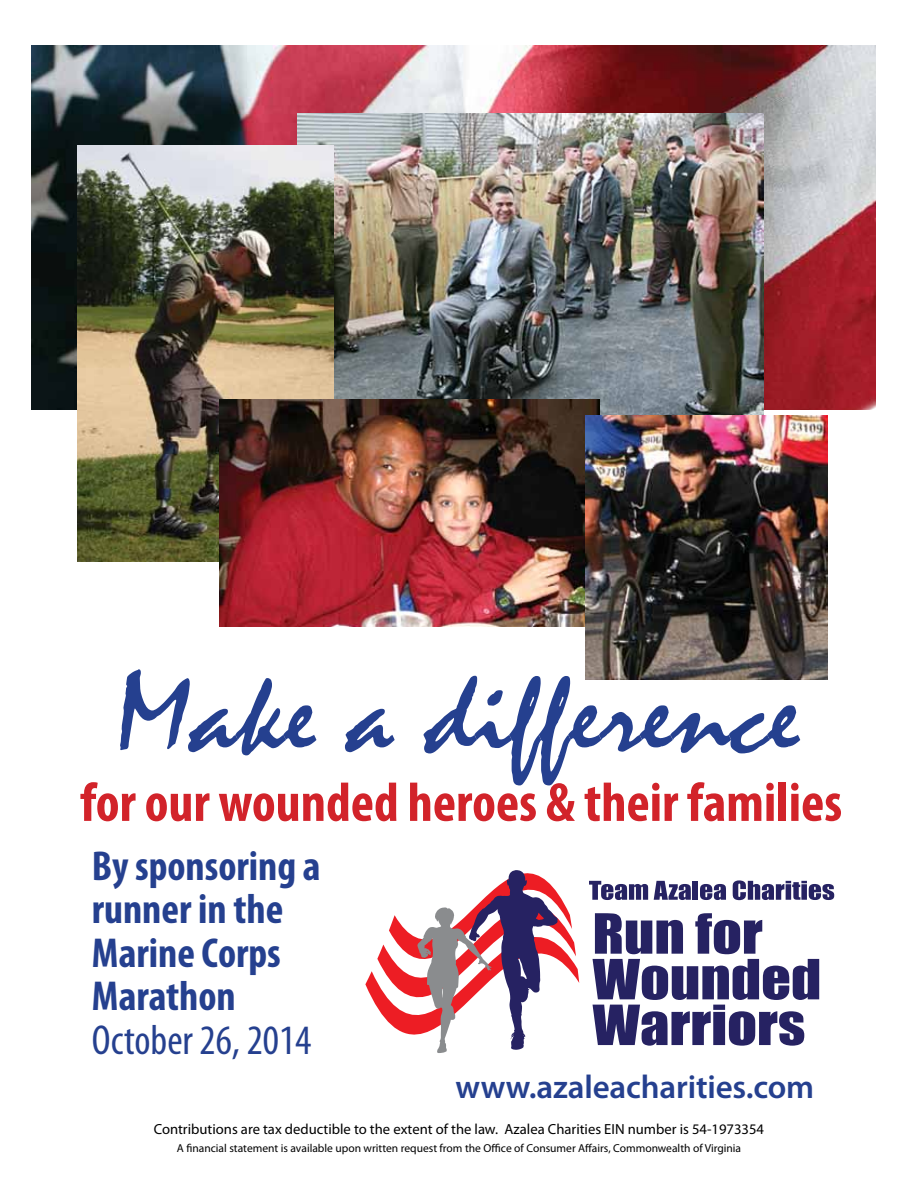
<style>
.page{position:relative;width:918px;height:1188px;background:#fff}
.page>*{position:absolute;margin:0;border:0;box-sizing:border-box;transform-origin:0 0}
.t1{font:115.65px "Mistral";color:#25408f;scale:1.08 1}
.t2{font:700 condensed 55.35px "Myriad Pro";color:#d2232a}
.t3{font:700 condensed 42px/43.5px "Myriad Pro";color:#25408f}
.t4{font:condensed 42px "Myriad Pro";color:#25408f}
.t5{font:600 33px "Myriad Pro";letter-spacing:-.005em;color:#25408f}
.t6{font:14.7px "Myriad Pro";color:#000}
.t7{font:11.55px "Myriad Pro";color:#000}
</style>
<div class="page">
<img style="left:32px;top:45px;width:843px;height:364px">
<img style="left:297px;top:114px;width:466px;height:302px">
<svg style="left:367px;top:870px;width:212px;height:183px"></svg>
<svg style="left:593px;top:913px;width:226px;height:133px"></svg>
<svg style="left:589px;top:881px;width:59px;height:19px"></svg>
<svg style="left:654px;top:881px;width:37px;height:19px"></svg>
<div style="left:693px;top:881px;width:5px;height:19px;background:#262262"></div>
<svg style="left:700px;top:884px;width:26px;height:16px"></svg>
<svg style="left:733px;top:880px;width:101px;height:20px"></svg>
<img style="left:77px;top:145px;width:256px;height:417px">
<img style="left:220px;top:400px;width:380px;height:226px">
<img style="left:585px;top:416px;width:243px;height:264px">
<h1 class="t1" style="left:116px;top:650px;width:635px">Make a difference</h1>
<h2 class="t2" style="left:80px;top:768px;width:763px">for our wounded heroes &amp; their families</h2>
<h3 class="t3" style="left:92px;top:843px;width:230px">By sponsoring a runner in the<br>Marine Corps<br>Marathon</h3>
<h3 class="t4" style="left:92px;top:1015px;width:221px">October 26, 2014</h3>
<h3 class="t5" style="left:456px;top:1066px;width:360px">www.azaleacharities.com</h3>
<p class="t6" style="left:154px;top:1120px;width:612px">Contributions are tax deductible to the extent of the law. Azalea Charities EIN number is 54-1973354</p>
<p class="t7" style="left:177px;top:1141px;width:566px">A financial statement is available upon written request from the Office of Consumer Affairs, Commonwealth of Virginia</p>
</div>
